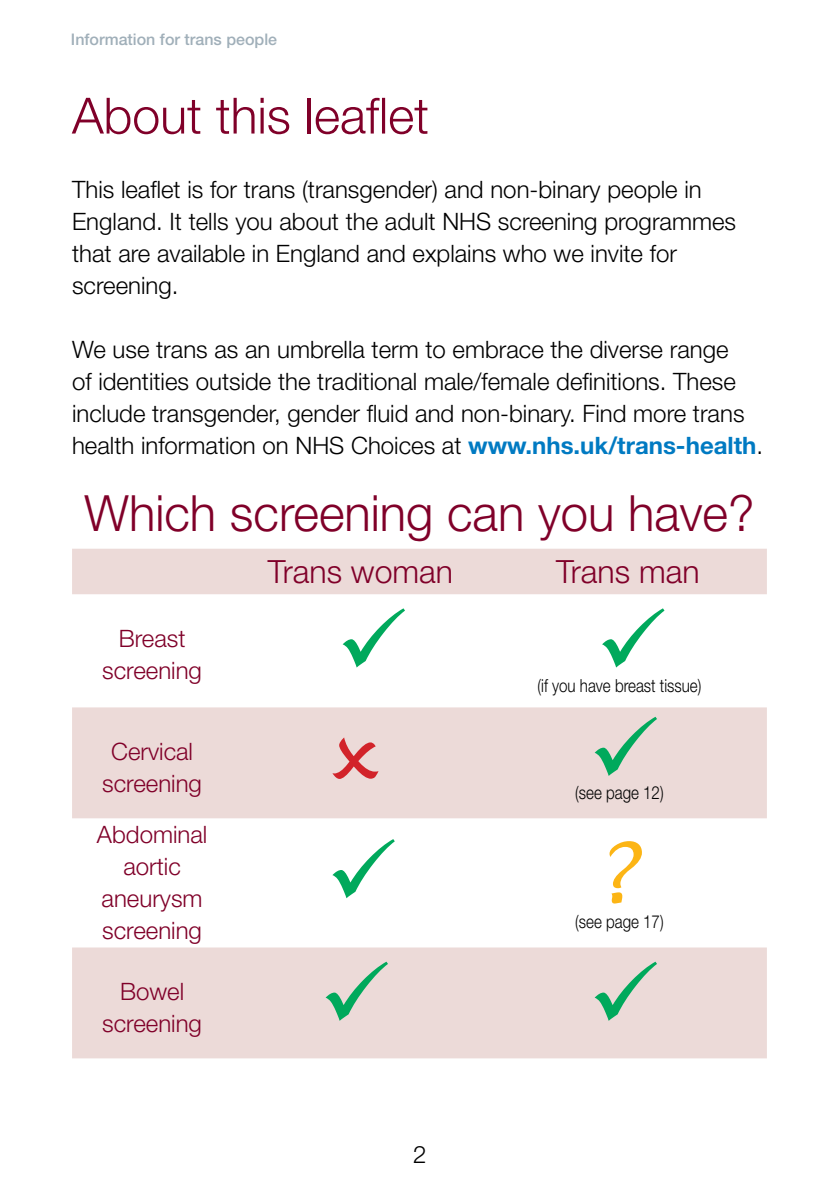
<style>
.page{position:relative;width:840px;height:1191px;background:#fff}
.page>*{position:absolute;margin:0;border:0;box-sizing:border-box;transform-origin:0 0}
.t1{font:italic 84px "Lucida Handwriting";color:#fcb515}
.t2{font:300 50px "Helvetica Neue LT Std";color:#800029}
.t3{font:300 32px "Helvetica Neue LT Std";color:#800029}
.t4{font:300 24px/32px "Helvetica Neue LT Std";color:#000}
.t5{font:300 24px/32px "Helvetica Neue LT Std";color:#800029;text-align:center}
.t6{font:300 18px "Helvetica Neue LT Std";color:#000;scale:.84 1}
.t7{font:500 16px "Helvetica Neue LT Std";color:#a0afb9}
.s1{font-weight:700;color:#007ac2}
</style>
<div class="page">
<svg style="left:72px;top:549px;width:694px;height:509px;fill:#ecdad8"></svg>
<div style="left:332px;top:736px;width:46px;height:43px;background:#ecdad8"></div>
<svg style="left:342px;top:607px;width:63px;height:60px"></svg>
<svg style="left:332px;top:838px;width:62px;height:60px"></svg>
<div style="left:325px;top:960px;width:331px;height:60px;background:#ecdad8"></div>
<svg style="left:594px;top:607px;width:70px;height:169px"></svg>
<p class="t7" style="left:71px;top:30px;width:208px">Information for trans people</p>
<h2 class="t2" style="left:72px;top:85px;width:358px">About this leaflet</h2>
<p class="t4" style="left:72px;top:172px;width:665px">This leaflet is for trans (transgender) and non-binary people in England. It tells you about the adult NHS screening programmes that are available in England and explains who we invite for screening.</p>
<p class="t4" style="left:72px;top:332px;width:692px">We use trans as an umbrella term to embrace the diverse range<br>of identities outside the traditional male/female definitions. These include transgender, gender fluid and non-binary. Find more trans health information on NHS Choices at <span class="s1">www.nhs.uk/trans-health</span>.</p>
<h2 class="t2" style="left:85px;top:482px;width:670px">Which screening can you have?</h2>
<h3 class="t3" style="left:268px;top:552px;width:186px">Trans woman</h3>
<h3 class="t3" style="left:555px;top:552px;width:145px">Trans man</h3>
<p class="t5" style="left:102px;top:622px;width:101px">Breast screening</p>
<p class="t5" style="left:102px;top:735px;width:101px">Cervical screening</p>
<p class="t5" style="left:97px;top:818px;width:112px">Abdominal aortic aneurysm screening</p>
<p class="t5" style="left:102px;top:975px;width:101px">Bowel screening</p>
<p class="t4" style="left:413px;top:1137px;width:15px">2</p>
<p class="t6" style="left:537px;top:675px;width:196px">(if you have breast tissue)</p>
<p class="t6" style="left:575px;top:781px;width:107px">(see page 12)</p>
<h1 class="t1" style="left:587px;top:822px;width:48px">?</h1>
<p class="t6" style="left:575px;top:910px;width:107px">(see page 17)</p>
</div>
